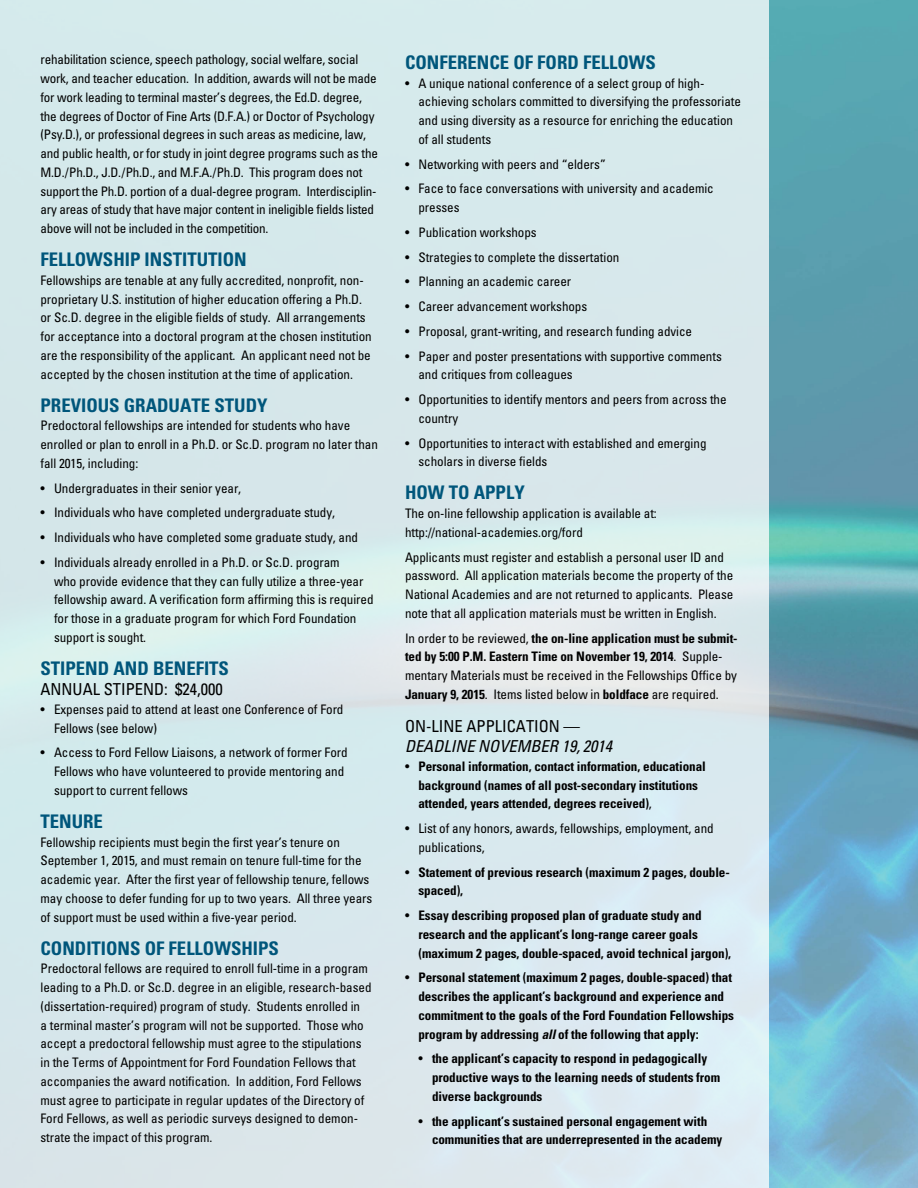
<style>
.page{position:relative;width:918px;height:1188px;background:#fff}
.page>*{position:absolute;margin:0;border:0;box-sizing:border-box;transform-origin:0 0}
.t1{font:700 condensed 18.75px "Univers";color:#00567b}
.t2{font:condensed 16.5px "Univers";color:#000}
.t3{font:italic condensed 16.5px "Univers";color:#000}
.t4{font:condensed 13.2px/18.8px "Univers";letter-spacing:-.005em;color:#000}
.t5{font:700 condensed 13.2px/18.8px "Univers";letter-spacing:-.005em;color:#000}
.s1{font-weight:700}
.s2{font-weight:400}
.s3{font-style:italic}
</style>
<div class="page">
<img style="left:770px;top:0;width:148px;height:1188px">
<div style="left:0;top:0;width:770px;height:1188px;background:#d7e9ec"></div>
<p class="t4" style="left:40px;top:50px;width:339px">rehabilitation science, speech pathology, social welfare, social work, and teacher education. In addition, awards will not be made for work leading to terminal master’s degrees, the Ed.D. degree, the degrees of Doctor of Fine Arts (D.F.A.) or Doctor of Psychology (Psy.D.), or professional degrees in such areas as medicine, law, and public health, or for study in joint degree programs such as the M.D./Ph.D., J.D./Ph.D., and M.F.A./Ph.D. This program does not support the Ph.D. portion of a dual-degree program. Interdisciplin&shy;ary areas of study that have major content in ineligible fields listed above will not be included in the competition.</p>
<h1 class="t1" style="left:40px;top:248px;width:208px">FELLOWSHIP INSTITUTION</h1>
<p class="t4" style="left:40px;top:271px;width:333px">Fellowships are tenable at any fully accredited, nonprofit, non&shy;proprietary U.S. institution of higher education offering a Ph.D. or Sc.D. degree in the eligible fields of study. All arrangements for acceptance into a doctoral program at the chosen institution are the responsibility of the applicant. An applicant need not be accepted by the chosen institution at the time of application.</p>
<h1 class="t1" style="left:40px;top:394px;width:229px">PREVIOUS GRADUATE STUDY</h1>
<p class="t4" style="left:40px;top:416px;width:339px">Predoctoral fellowships are intended for students who have enrolled or plan to enroll in a Ph.D. or Sc.D. program no later than fall 2015, including:</p>
<p class="t4" style="left:40px;top:478px;width:202px">• Undergraduates in their senior year,</p>
<p class="t4" style="left:40px;top:503px;width:296px">• Individuals who have completed undergraduate study,</p>
<p class="t4" style="left:40px;top:528px;width:319px">• Individuals who have completed some graduate study, and</p>
<p class="t4" style="left:54px;top:553px;width:321px;text-indent:-14px">• Individuals already enrolled in a Ph.D. or Sc.D. program<br>who provide evidence that they can fully utilize a three-year fellowship award. A verification form affirming this is required for those in a graduate program for which Ford Foundation support is sought.</p>
<h1 class="t1" style="left:40px;top:657px;width:190px">STIPEND AND BENEFITS</h1>
<p class="t2" style="left:40px;top:679px;width:184px">ANNUAL STIPEND: $24,000</p>
<p class="t4" style="left:54px;top:700px;width:291px;text-indent:-14px">• Expenses paid to attend at least one Conference of Ford<br>Fellows (see below)</p>
<p class="t4" style="left:54px;top:743px;width:295px;text-indent:-14px">• Access to Ford Fellow Liaisons, a network of former Ford<br>Fellows who have volunteered to provide mentoring and support to current fellows</p>
<h1 class="t1" style="left:40px;top:810px;width:64px">TENURE</h1>
<p class="t4" style="left:40px;top:832px;width:333px">Fellowship recipients must begin the first year’s tenure on September 1, 2015, and must remain on tenure full-time for the academic year. After the first year of fellowship tenure, fellows may choose to defer funding for up to two years. All three years of support must be used within a five-year period.</p>
<h1 class="t1" style="left:40px;top:937px;width:240px">CONDITIONS OF FELLOWSHIPS</h1>
<p class="t4" style="left:40px;top:959px;width:333px">Predoctoral fellows are required to enroll full-time in a program leading to a Ph.D. or Sc.D. degree in an eligible, research-based (dissertation-required) program of study. Students enrolled in<br>a terminal master’s program will not be supported. Those who accept a predoctoral fellowship must agree to the stipulations in the Terms of Appointment for Ford Foundation Fellows that accompanies the award notification. In addition, Ford Fellows must agree to participate in regular updates of the Directory of Ford Fellows, as well as periodic surveys designed to demon&shy;strate the impact of this program.</p>
<h1 class="t1" style="left:405px;top:51px;width:253px">CONFERENCE OF FORD FELLOWS</h1>
<p class="t4" style="left:418px;top:73px;width:324px;text-indent:-14px">• A unique national conference of a select group of high&shy;achieving scholars committed to diversifying the professoriate and using diversity as a resource for enriching the education of all students</p>
<p class="t4" style="left:405px;top:154px;width:202px">• Networking with peers and “elders”</p>
<p class="t4" style="left:418px;top:179px;width:297px;text-indent:-14px">• Face to face conversations with university and academic presses</p>
<p class="t4" style="left:405px;top:223px;width:133px">• Publication workshops</p>
<p class="t4" style="left:405px;top:247px;width:216px">• Strategies to complete the dissertation</p>
<p class="t4" style="left:405px;top:272px;width:168px">• Planning an academic career</p>
<p class="t4" style="left:405px;top:297px;width:184px">• Career advancement workshops</p>
<p class="t4" style="left:405px;top:322px;width:289px">• Proposal, grant-writing, and research funding advice</p>
<p class="t4" style="left:418px;top:346px;width:305px;text-indent:-14px">• Paper and poster presentations with supportive comments and critiques from colleagues</p>
<p class="t4" style="left:418px;top:390px;width:310px;text-indent:-14px">• Opportunities to identify mentors and peers from across the country</p>
<p class="t4" style="left:418px;top:433px;width:290px;text-indent:-14px">• Opportunities to interact with established and emerging scholars in diverse fields</p>
<h1 class="t1" style="left:405px;top:481px;width:121px">HOW TO APPLY</h1>
<p class="t4" style="left:405px;top:504px;width:253px">The on-line fellowship application is available at: http://national-academies.org/ford</p>
<p class="t4" style="left:405px;top:547px;width:330px">Applicants must register and establish a personal user ID and password. All application materials become the property of the National Academies and are not returned to applicants. Please note that all application materials must be written in English.</p>
<p class="t4" style="left:405px;top:628px;width:334px">In order to be reviewed, <span class="s1">the on-line application must be submit&shy;ted by 5:00 P.M. Eastern Time on November 19, 2014</span>. Supple&shy;mentary Materials must be received in the Fellowships Office by <span class="s1">January 9, 2015</span>. Items listed below in <span class="s1">boldface</span> are required.</p>
<p class="t2" style="left:405px;top:716px;width:177px">ON-LINE APPLICATION —</p>
<p class="t3" style="left:405px;top:736px;width:209px">DEADLINE NOVEMBER 19, 2014</p>
<p class="t5" style="left:418px;top:757px;width:289px;text-indent:-14px"><span class="s2">•</span> Personal information, contact information, educational background (names of all post-secondary institutions attended, years attended, degrees received)<span class="s2">,</span></p>
<p class="t4" style="left:418px;top:819px;width:297px;text-indent:-14px">• List of any honors, awards, fellowships, employment, and publications,</p>
<p class="t5" style="left:418px;top:863px;width:313px;text-indent:-14px"><span class="s2">•</span> Statement of previous research (maximum 2 pages, double&shy;spaced),</p>
<p class="t5" style="left:418px;top:906px;width:314px;text-indent:-14px"><span class="s2">•</span> Essay describing proposed plan of graduate study and research and the applicant’s long-range career goals (maximum 2 pages, double-spaced, avoid technical jargon),</p>
<p class="t5" style="left:418px;top:968px;width:317px;text-indent:-14px"><span class="s2">•</span> Personal statement (maximum 2 pages, double-spaced) that describes the applicant’s background and experience and commitment to the goals of the Ford Foundation Fellowships program by addressing <span class="s3">all</span> of the following that apply:</p>
<p class="t5" style="left:432px;top:1049px;width:290px;text-indent:-14px"><span class="s2">•</span> the applicant’s capacity to respond in pedagogically productive ways to the learning needs of students from diverse backgrounds</p>
<p class="t5" style="left:432px;top:1112px;width:292px;text-indent:-14px"><span class="s2">•</span> the applicant’s sustained personal engagement with communities that are underrepresented in the academy</p>
</div>
